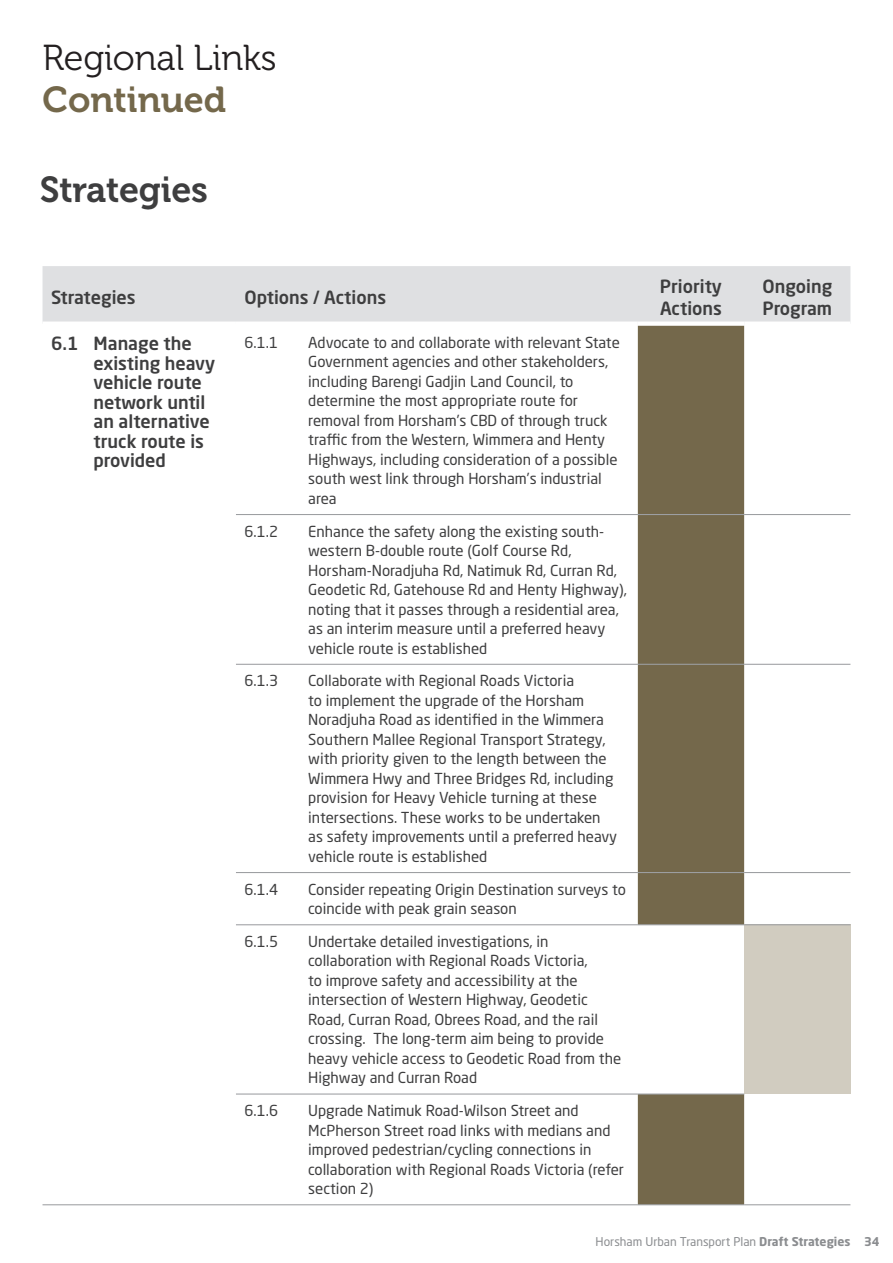
<style>
.page{position:relative;width:893px;height:1263px;background:#fff}
.page>*{position:absolute;margin:0;border:0;box-sizing:border-box;transform-origin:0 0}
.H1_sub{font:36px "Museo 300";letter-spacing:-.005em;color:#231f20}
.t1{font:36px "Museo 700";letter-spacing:-.005em;color:#3e3e3f}
.H1_sub-2{font:36px "Museo 700";color:#74684b}
.Table_heading{font:500 18px/19.5px "Neo Sans Pro";color:#3e3e3f}
.t2{font:15px/19.5px "Neo Sans Pro";color:#3e3e3f}
.t3{font:12px "Neo Sans Pro";color:#8b8d90}
.s1{color:#fff}
.s2{font-weight:700}
</style>
<div class="page">
<div style="left:43px;top:266px;width:807px;height:55px;background:#dfe0e2"></div>
<svg style="left:638px;top:326px;width:106px;height:878px;fill:#74684b"></svg>
<div style="left:744px;top:925px;width:106px;height:169px;background:#d1ccc0"></div>
<hr style="left:236px;top:514px;width:402px;height:1px;background:#9d9fa2">
<hr style="left:638px;top:514px;width:106px;height:1px;background:#9d9fa2">
<hr style="left:744px;top:514px;width:106px;height:1px;background:#9d9fa2">
<hr style="left:236px;top:664px;width:402px;height:1px;background:#9d9fa2">
<hr style="left:638px;top:664px;width:106px;height:1px;background:#9d9fa2">
<hr style="left:744px;top:664px;width:106px;height:1px;background:#9d9fa2">
<hr style="left:236px;top:872px;width:402px;height:1px;background:#9d9fa2">
<hr style="left:638px;top:872px;width:106px;height:1px;background:#9d9fa2">
<hr style="left:744px;top:872px;width:106px;height:1px;background:#9d9fa2">
<hr style="left:236px;top:924px;width:402px;height:1px;background:#9d9fa2">
<hr style="left:638px;top:924px;width:106px;height:1px;background:#9d9fa2">
<hr style="left:744px;top:924px;width:106px;height:1px;background:#9d9fa2">
<hr style="left:236px;top:1093px;width:402px;height:1px;background:#9d9fa2">
<hr style="left:638px;top:1093px;width:106px;height:1px;background:#9d9fa2">
<hr style="left:236px;top:1204px;width:402px;height:1px;background:#9d9fa2">
<hr style="left:638px;top:1204px;width:106px;height:1px;background:#9d9fa2">
<hr style="left:744px;top:1204px;width:106px;height:1px;background:#9d9fa2">
<hr style="left:43px;top:1204px;width:193px;height:1px;background:#9d9fa2">
<p class="H1_sub" style="left:43px;top:38px;width:236px">Regional Links</p>
<p class="H1_sub-2" style="left:43px;top:79px;width:185px">Continued</p>
<p class="t1" style="left:10px;top:170px;width:200px"><span class="s1">6</span> Strategies</p>
<p class="Table_heading" style="left:51px;top:287px;width:86px">Strategies</p>
<p class="Table_heading" style="left:244px;top:287px;width:143px">Options / Actions</p>
<p class="Table_heading" style="left:660px;top:274px;width:64px;line-height:22.5px">Priority<br>Actions</p>
<p class="Table_heading" style="left:762px;top:274px;width:71px;line-height:22.5px">Ongoing<br>Program</p>
<p class="Table_heading" style="left:94px;top:333px;width:123px;text-indent:-43px">6.1 Manage the existing heavy vehicle route network until an alternative truck route is provided</p>
<p class="t2" style="left:244px;top:332px;width:35px">6.1.1</p>
<p class="t2" style="left:308px;top:332px;width:313px">Advocate to and collaborate with relevant State Government agencies and other stakeholders, including Barengi Gadjin Land Council, to determine the most appropriate route for removal from Horsham’s CBD of through truck traffic from the Western, Wimmera and Henty Highways, including consideration of a possible south west link through Horsham’s industrial area</p>
<p class="t2" style="left:244px;top:521px;width:35px">6.1.2</p>
<p class="t2" style="left:308px;top:521px;width:320px">Enhance the safety along the existing south&shy;western B-double route (Golf Course Rd, Horsham-Noradjuha Rd, Natimuk Rd, Curran Rd, Geodetic Rd, Gatehouse Rd and Henty Highway), noting that it passes through a residential area, as an interim measure until a preferred heavy vehicle route is established</p>
<p class="t2" style="left:244px;top:671px;width:35px">6.1.3</p>
<p class="t2" style="left:308px;top:671px;width:311px">Collaborate with Regional Roads Victoria<br>to implement the upgrade of the Horsham Noradjuha Road as identified in the Wimmera Southern Mallee Regional Transport Strategy, with priority given to the length between the Wimmera Hwy and Three Bridges Rd, including provision for Heavy Vehicle turning at these intersections. These works to be undertaken as safety improvements until a preferred heavy vehicle route is established</p>
<p class="t2" style="left:244px;top:879px;width:35px">6.1.4</p>
<p class="t2" style="left:308px;top:879px;width:319px">Consider repeating Origin Destination surveys to coincide with peak grain season</p>
<p class="t2" style="left:244px;top:931px;width:35px">6.1.5</p>
<p class="t2" style="left:308px;top:931px;width:315px">Undertake detailed investigations, in collaboration with Regional Roads Victoria,<br>to improve safety and accessibility at the intersection of Western Highway, Geodetic Road, Curran Road, Obrees Road, and the rail crossing. The long-term aim being to provide heavy vehicle access to Geodetic Road from the Highway and Curran Road</p>
<p class="t2" style="left:244px;top:1101px;width:35px">6.1.6</p>
<p class="t2" style="left:308px;top:1101px;width:317px">Upgrade Natimuk Road-Wilson Street and McPherson Street road links with medians and improved pedestrian/cycling connections in collaboration with Regional Roads Victoria (refer section 2)</p>
<p class="t3" style="left:595px;top:1234px;width:286px">Horsham Urban Transport Plan <span class="s2">Draft Strategies 34</span></p>
</div>
